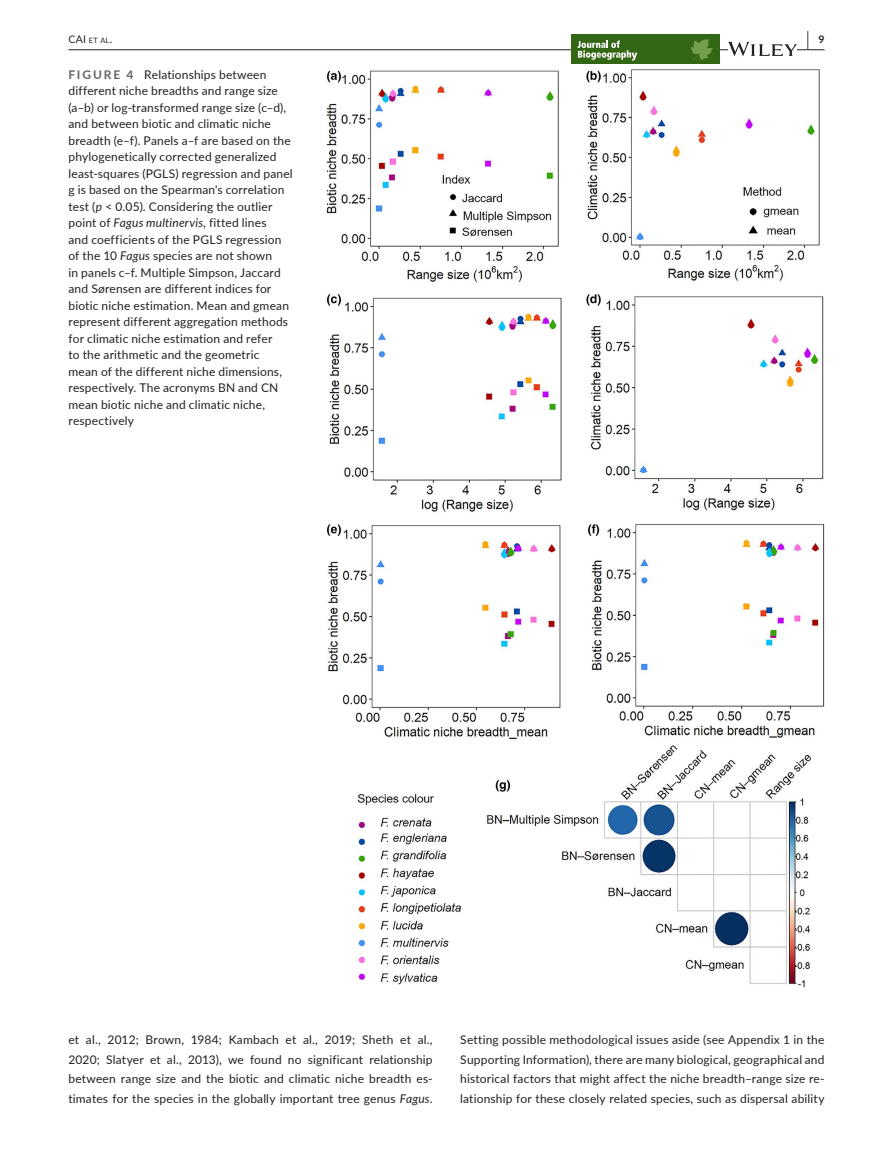
<style>
.page{position:relative;width:893px;height:1174px;background:#fff}
.page>*{position:absolute;margin:0;border:0;box-sizing:border-box;transform-origin:0 0}
.t1{font:700 19.5px "Lato";color:#231f20;scale:.43 1}
.t2{font:12px/16.5px "Lato";letter-spacing:.015em;color:#231f20;text-align:justify}
.t3{font:10.5px "Lato";color:#231f20}
.s1{font-size:7.35px}
.s2{font-weight:700;color:#636366}
.s3{font-style:italic}
</style>
<div class="page">
<hr style="left:68px;top:49px;width:756px;height:1px;background:#231f20">
<div style="left:685px;top:34px;width:35px;height:30px;background:#346715"></div>
<div style="left:571px;top:34px;width:114px;height:30px;background:#346715"></div>
<svg style="left:691px;top:39px;width:22px;height:21px"></svg>
<svg style="left:577px;top:41px;width:60px;height:20px"></svg>
<svg style="left:728px;top:42px;width:69px;height:14px"></svg>
<img style="left:327px;top:69px;width:497px;height:918px">
<p class="t3" style="left:68px;top:31px;width:45px">CAI <span class="s1">et al</span>.</p>
<h1 class="t1" style="left:807px;top:25px;width:43px">| <sup>9</sup></h1>
<p class="t2" style="left:68px;top:66px;width:226px;text-align:left"><span class="s2">FIGURE 4</span> Relationships between different niche breadths and range size (a–b) or log-transformed range size (c–d), and between biotic and climatic niche breadth (e–f). Panels a–f are based on the phylogenetically corrected generalized least-squares (PGLS) regression and panel g is based on the Spearman's correlation test (<span class="s3">p</span> &lt; 0.05). Considering the outlier point of <span class="s3">Fagus multinervis</span>, fitted lines<br>and coefficients of the PGLS regression of the 10 <span class="s3">Fagus</span> species are not shown<br>in panels c–f. Multiple Simpson, Jaccard and Sørensen are different indices for biotic niche estimation. Mean and gmean represent different aggregation methods for climatic niche estimation and refer<br>to the arithmetic and the geometric<br>mean of the different niche dimensions, respectively. The acronyms BN and CN mean biotic niche and climatic niche, respectively</p>
<p class="t2" style="left:68px;top:1029px;width:366px;line-height:19.5px">et al., 2012; Brown, 1984; Kambach et al., 2019; Sheth et al., 2020; Slatyer et al., 2013), we found no significant relationship between range size and the biotic and climatic niche breadth es&shy;timates for the species in the globally important tree genus <span class="s3">Fagus</span>.</p>
<p class="t2" style="left:460px;top:1029px;width:366px;line-height:19.5px">Setting possible methodological issues aside (see Appendix 1 in the Supporting Information), there are many biological, geographical and historical factors that might affect the niche breadth–range size re&shy;lationship for these closely related species, such as dispersal ability</p>
</div>
